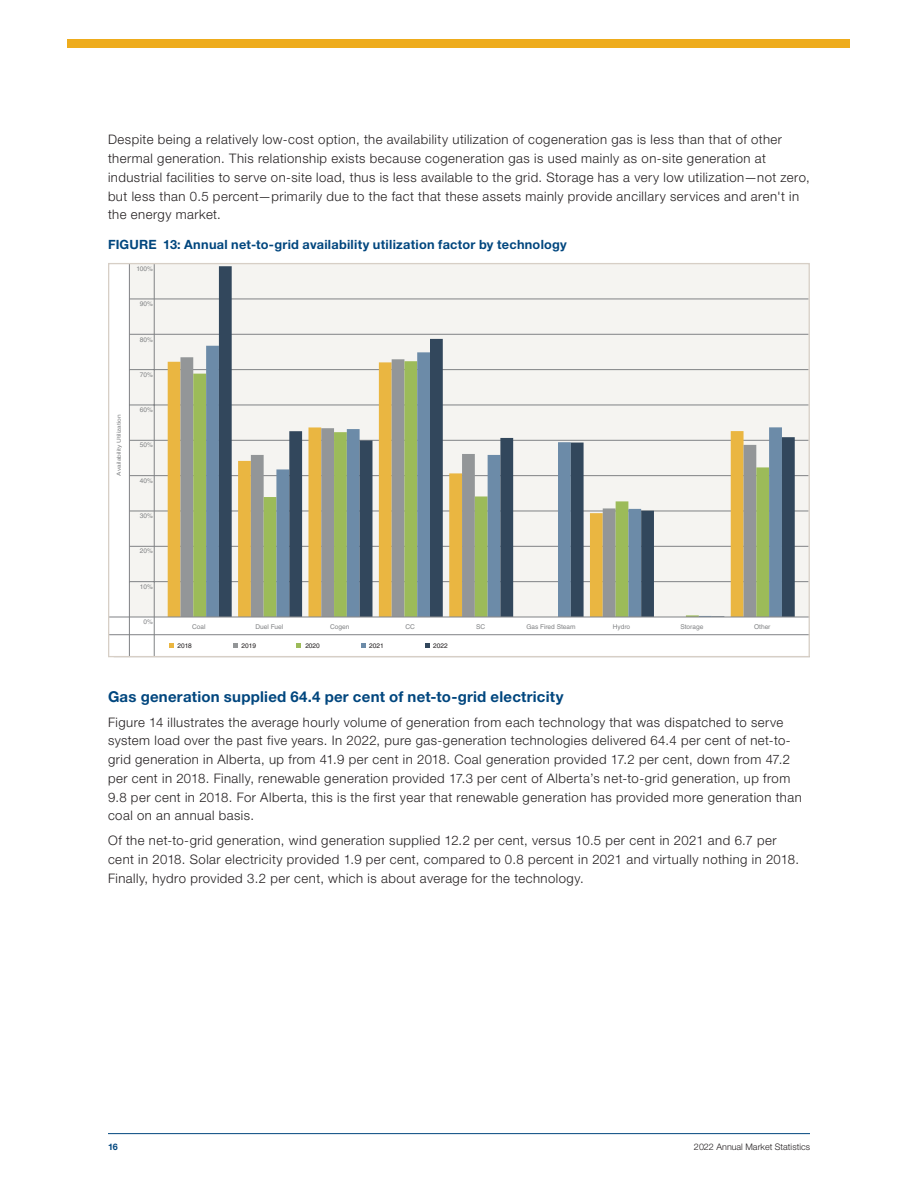
<style>
.page{position:relative;width:918px;height:1188px;background:#fff}
.page>*{position:absolute;margin:0;border:0;box-sizing:border-box;transform-origin:0 0}
.Sub_2{font:700 15px "Helvetica Neue LT Std";letter-spacing:.015em;color:#00467e}
.Body_Text{font:300 13.2px/18.8px "Helvetica Neue LT Std";letter-spacing:.035em;color:#231f20}
.t1{font:700 12.75px "Helvetica Neue LT Std";letter-spacing:.02em;color:#00467e}
.t2{font:300 9px "Helvetica Neue LT Std";color:#231f20}
.t3{font:700 9px "Helvetica Neue LT Std";color:#00467e}
.t4{font:6.6px "Helvetica LT Std";color:#808284}
.t5{font:6.6px "Helvetica LT Std";color:#211d1e}
.t6{font:5.55px "Helvetica LT Std";color:#808284;scale:1.19 1}
</style>
<div class="page">
<hr style="left:108px;top:1133px;width:702px;height:1px;background:#00467e">
<div style="left:68px;top:39px;width:782px;height:9px;background:#eeac1d"></div>
<div style="left:129px;top:264px;width:680px;height:353px;background:#f5f4f1"></div>
<hr style="left:130px;top:369px;width:679px;height:1px;background:#808285">
<hr style="left:130px;top:405px;width:679px;height:1px;background:#808285">
<hr style="left:130px;top:581px;width:679px;height:1px;background:#808285">
<hr style="left:129px;top:264px;width:1px;height:393px;background:#808285">
<hr style="left:154px;top:264px;width:1px;height:393px;background:#808285">
<hr style="left:109px;top:634px;width:701px;height:1px;background:#808285">
<hr style="left:130px;top:511px;width:679px;height:1px;background:#808285">
<hr style="left:130px;top:546px;width:679px;height:1px;background:#808285">
<hr style="left:130px;top:475px;width:679px;height:1px;background:#808285">
<hr style="left:130px;top:440px;width:679px;height:1px;background:#808285">
<hr style="left:130px;top:334px;width:679px;height:1px;background:#808285">
<hr style="left:130px;top:299px;width:679px;height:1px;background:#808285">
<svg style="left:170px;top:643px;width:4px;height:5px"></svg>
<svg style="left:233px;top:643px;width:4px;height:5px"></svg>
<svg style="left:297px;top:643px;width:4px;height:5px"></svg>
<svg style="left:361px;top:643px;width:5px;height:5px"></svg>
<svg style="left:425px;top:643px;width:5px;height:5px"></svg>
<div style="left:168px;top:362px;width:12px;height:255px;background:#eab641"></div>
<svg style="left:180px;top:357px;width:14px;height:260px;background:#969898"></svg>
<svg style="left:193px;top:361px;width:13px;height:256px;background:#a0bd62"></svg>
<svg style="left:206px;top:346px;width:13px;height:271px;background:#6d8ba8"></svg>
<svg style="left:219px;top:266px;width:576px;height:351px"></svg>
<hr style="left:109px;top:617px;width:701px;height:1px;background:#808285">
<p class="Body_Text" style="left:108px;top:130px;width:703px">Despite being a relatively low-cost option, the availability utilization of cogeneration gas is less than that of other thermal generation. This relationship exists because cogeneration gas is used mainly as on-site generation at industrial facilities to serve on-site load, thus is less available to the grid. Storage has a very low utilization—not zero, but less than 0.5 percent—primarily due to the fact that these assets mainly provide ancillary services and aren't in the energy market.</p>
<p class="t1" style="left:108px;top:237px;width:460px">FIGURE 13: Annual net-to-grid availability utilization factor by technology</p>
<p class="t4" style="left:136px;top:265px;width:18px">100%</p>
<p class="t4" style="left:140px;top:300px;width:15px">90%</p>
<p class="t4" style="left:140px;top:335px;width:15px">80%</p>
<p class="t4" style="left:140px;top:371px;width:15px">70%</p>
<p class="t6" style="left:116px;top:476px;width:53px;rotate:-90deg">Availability Utilization</p>
<p class="t4" style="left:140px;top:406px;width:15px">60%</p>
<p class="t4" style="left:140px;top:441px;width:15px">50%</p>
<p class="t4" style="left:140px;top:477px;width:15px">40%</p>
<p class="t4" style="left:140px;top:512px;width:15px">30%</p>
<p class="t4" style="left:140px;top:547px;width:15px">20%</p>
<p class="t4" style="left:140px;top:582px;width:15px">10%</p>
<p class="t4" style="left:143px;top:618px;width:11px">0%</p>
<p class="t4" style="left:192px;top:623px;width:15px">Coal</p>
<p class="t4" style="left:256px;top:623px;width:29px">Duel Fuel</p>
<p class="t4" style="left:330px;top:623px;width:21px">Cogen</p>
<p class="t4" style="left:405px;top:623px;width:11px">CC</p>
<p class="t4" style="left:476px;top:623px;width:11px">SC</p>
<p class="t4" style="left:526px;top:623px;width:51px">Gas Fired Steam</p>
<p class="t4" style="left:613px;top:623px;width:19px">Hydro</p>
<p class="t4" style="left:754px;top:623px;width:18px">Other</p>
<p class="t4" style="left:680px;top:623px;width:24px">Storage</p>
<p class="t5" style="left:178px;top:642px;width:16px">2018</p>
<p class="t5" style="left:241px;top:642px;width:16px">2019</p>
<p class="t5" style="left:305px;top:642px;width:16px">2020</p>
<p class="t5" style="left:369px;top:642px;width:16px">2021</p>
<p class="t5" style="left:433px;top:642px;width:16px">2022</p>
<p class="Sub_2" style="left:108px;top:687px;width:457px">Gas generation supplied 64.4 per cent of net-to-grid electricity</p>
<p class="Body_Text" style="left:108px;top:712px;width:695px">Figure 14 illustrates the average hourly volume of generation from each technology that was dispatched to serve system load over the past five years. In 2022, pure gas-generation technologies delivered 64.4 per cent of net-to&shy;grid generation in Alberta, up from 41.9 per cent in 2018. Coal generation provided 17.2 per cent, down from 47.2 per cent in 2018. Finally, renewable generation provided 17.3 per cent of Alberta’s net-to-grid generation, up from 9.8 per cent in 2018. For Alberta, this is the first year that renewable generation has provided more generation than coal on an annual basis.</p>
<p class="Body_Text" style="left:108px;top:831px;width:693px">Of the net-to-grid generation, wind generation supplied 12.2 per cent, versus 10.5 per cent in 2021 and 6.7 per cent in 2018. Solar electricity provided 1.9 per cent, compared to 0.8 percent in 2021 and virtually nothing in 2018.<br>Finally, hydro provided 3.2 per cent, which is about average for the technology.</p>
<p class="t3" style="left:108px;top:1141px;width:11px">16</p>
<p class="t2" style="left:694px;top:1141px;width:118px">2022 Annual Market Statistics</p>
</div>
